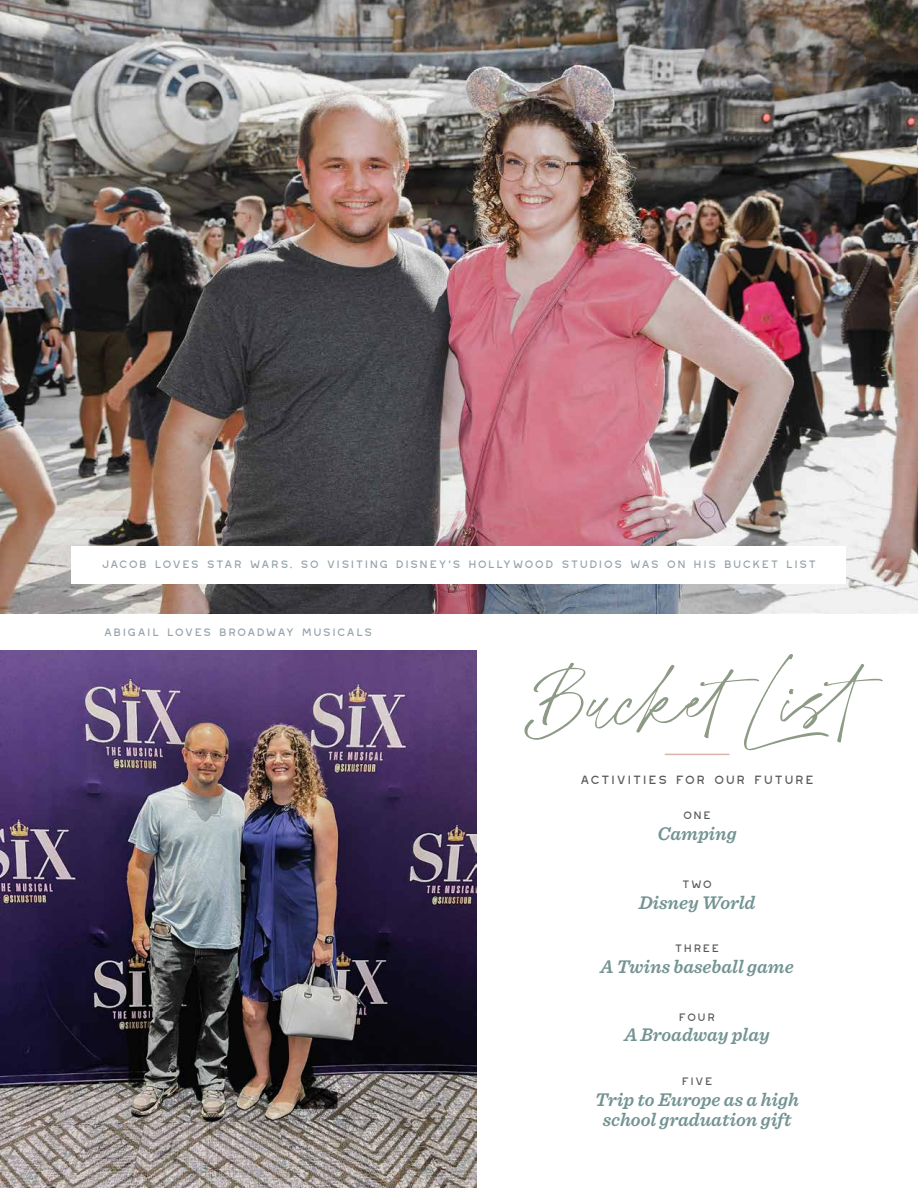
<style>
.page{position:relative;width:918px;height:1188px;background:#fff}
.page>*{position:absolute;margin:0;border:0;box-sizing:border-box;transform-origin:0 0}
.t1{font:61.5px "Haute Couture";color:#8d9a85}
.t2{font:italic 600 19.2px/20.7px "Sentinel";color:#739393;text-align:center}
.t3{font:200 15px "Westmount";color:#57585a}
.t4{font:200 13.5px "Westmount";color:#94a2a9}
.t5{font:200 13.5px "Westmount";color:#57585a}
</style>
<div class="page">
<img style="left:0;top:650px;width:476px;height:538px">
<img style="left:0;top:0;width:918px;height:614px">
<div style="left:72px;top:546px;width:774px;height:38px;background:#fff"></div>
<hr style="left:665px;top:754px;width:64px;height:1px;background:#dab2a8">
<p class="t4" style="left:101px;top:557px;width:717px">Jacob loves Star Wars, so visiting Disney's Hollywood Studios was on his bucket list</p>
<p class="t4" style="left:103px;top:625px;width:272px">Abigail loves Broadway musicals</p>
<h1 class="t1" style="left:530px;top:682px;width:359px">BucketList</h1>
<p class="t3" style="left:580px;top:771px;width:237px">ACTIVITIES FOR OUR FUTURE</p>
<p class="t5" style="left:682px;top:808px;width:31px">ONE</p>
<h2 class="t2" style="left:657px;top:822px;width:81px">Camping</h2>
<p class="t5" style="left:681px;top:877px;width:33px">TWO</p>
<h2 class="t2" style="left:639px;top:891px;width:118px">Disney World</h2>
<p class="t5" style="left:674px;top:941px;width:47px">THREE</p>
<h2 class="t2" style="left:600px;top:955px;width:195px">A Twins baseball game</h2>
<p class="t5" style="left:678px;top:1010px;width:39px">FOUR</p>
<h2 class="t2" style="left:624px;top:1024px;width:147px">A Broadway play</h2>
<p class="t5" style="left:681px;top:1074px;width:34px">FIVE</p>
<h2 class="t2" style="left:595px;top:1088px;width:205px">Trip to Europe as a high school graduation gift</h2>
</div>
